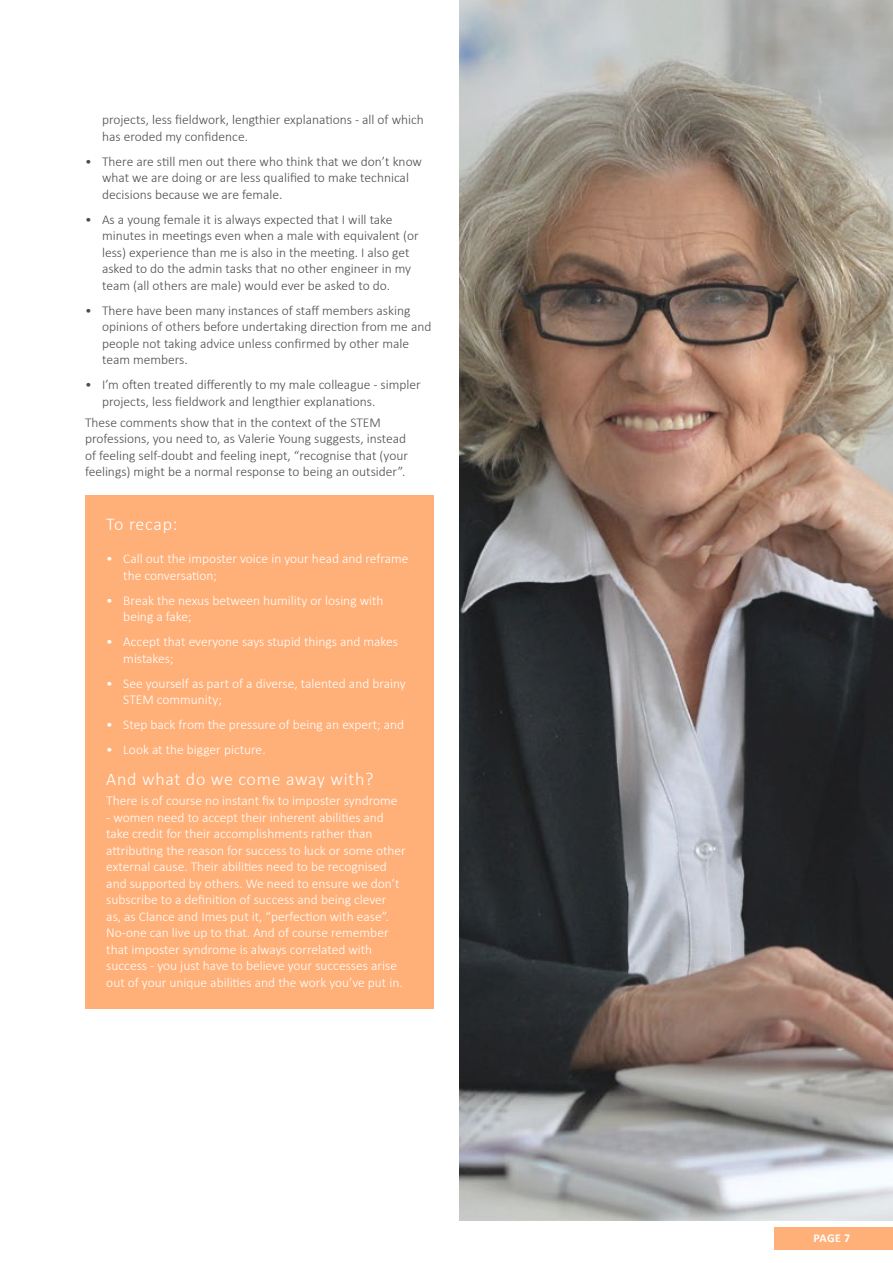
<style>
.page{position:relative;width:893px;height:1263px;background:#fff}
.page>*{position:absolute;margin:0;border:0;box-sizing:border-box;transform-origin:0 0}
.t1{font:300 18px "Calibri";letter-spacing:.04em;color:#fff}
.t2{font:300 13.5px/16.5px "Calibri";color:#4d4d4f}
.t3{font:300 13.5px/16.5px "Calibri";color:#fff}
.t4{font:700 12px "Calibri";color:#fff}
</style>
<div class="page">
<div style="left:774px;top:1227px;width:119px;height:22px;background:#ffb079"></div>
<img style="left:459px;top:0;width:434px;height:1220px">
<div style="left:85px;top:495px;width:349px;height:513px;background:#ffb079"></div>
<p class="t2" style="left:102px;top:111px;width:323px">projects, less fieldwork, lengthier explanations - all of which has eroded my confidence.</p>
<p class="t2" style="left:102px;top:153px;width:321px;text-indent:-17px">• There are still men out there who think that we don’t know what we are doing or are less qualified to make technical decisions because we are female.</p>
<p class="t2" style="left:102px;top:211px;width:318px;text-indent:-17px">• As a young female it is always expected that I will take minutes in meetings even when a male with equivalent (or less) experience than me is also in the meeting. I also get asked to do the admin tasks that no other engineer in my team (all others are male) would ever be asked to do.</p>
<p class="t2" style="left:102px;top:302px;width:331px;text-indent:-17px">• There have been many instances of staff members asking opinions of others before undertaking direction from me and people not taking advice unless confirmed by other male team members.</p>
<p class="t2" style="left:102px;top:376px;width:320px;text-indent:-17px">• I’m often treated differently to my male colleague - simpler projects, less fieldwork and lengthier explanations.</p>
<p class="t2" style="left:85px;top:413px;width:325px">These comments show that in the context of the STEM professions, you need to, as Valerie Young suggests, instead of feeling self-doubt and feeling inept, “recognise that (your feelings) might be a normal response to being an outsider”.</p>
<h1 class="t1" style="left:106px;top:513px;width:73px">To recap:</h1>
<p class="t3" style="left:123px;top:550px;width:287px;text-indent:-17px">• Call out the imposter voice in your head and reframe the conversation;</p>
<p class="t3" style="left:123px;top:591px;width:262px;text-indent:-17px">• Break the nexus between humility or losing with being a fake;</p>
<p class="t3" style="left:123px;top:633px;width:276px;text-indent:-17px">• Accept that everyone says stupid things and makes mistakes;</p>
<p class="t3" style="left:123px;top:674px;width:284px;text-indent:-17px">• See yourself as part of a diverse, talented and brainy<br>STEM community;</p>
<p class="t3" style="left:106px;top:716px;width:299px">• Step back from the pressure of being an expert; and</p>
<p class="t3" style="left:106px;top:741px;width:161px">• Look at the bigger picture.</p>
<h1 class="t1" style="left:106px;top:767px;width:269px">And what do we come away with?</h1>
<p class="t3" style="left:106px;top:792px;width:293px">There is of course no instant fix to imposter syndrome</p>
<p class="t3" style="left:106px;top:808px;width:301px">- women need to accept their inherent abilities and take credit for their accomplishments rather than attributing the reason for success to luck or some other external cause. Their abilities need to be recognised and supported by others. We need to ensure we don’t subscribe to a definition of success and being clever<br>as, as Clance and Imes put it, “perfection with ease”.<br>No-one can live up to that. And of course remember that imposter syndrome is always correlated with success - you just have to believe your successes arise out of your unique abilities and the work you’ve put in.</p>
<p class="t4" style="left:813px;top:1231px;width:38px">PAGE 7</p>
</div>
